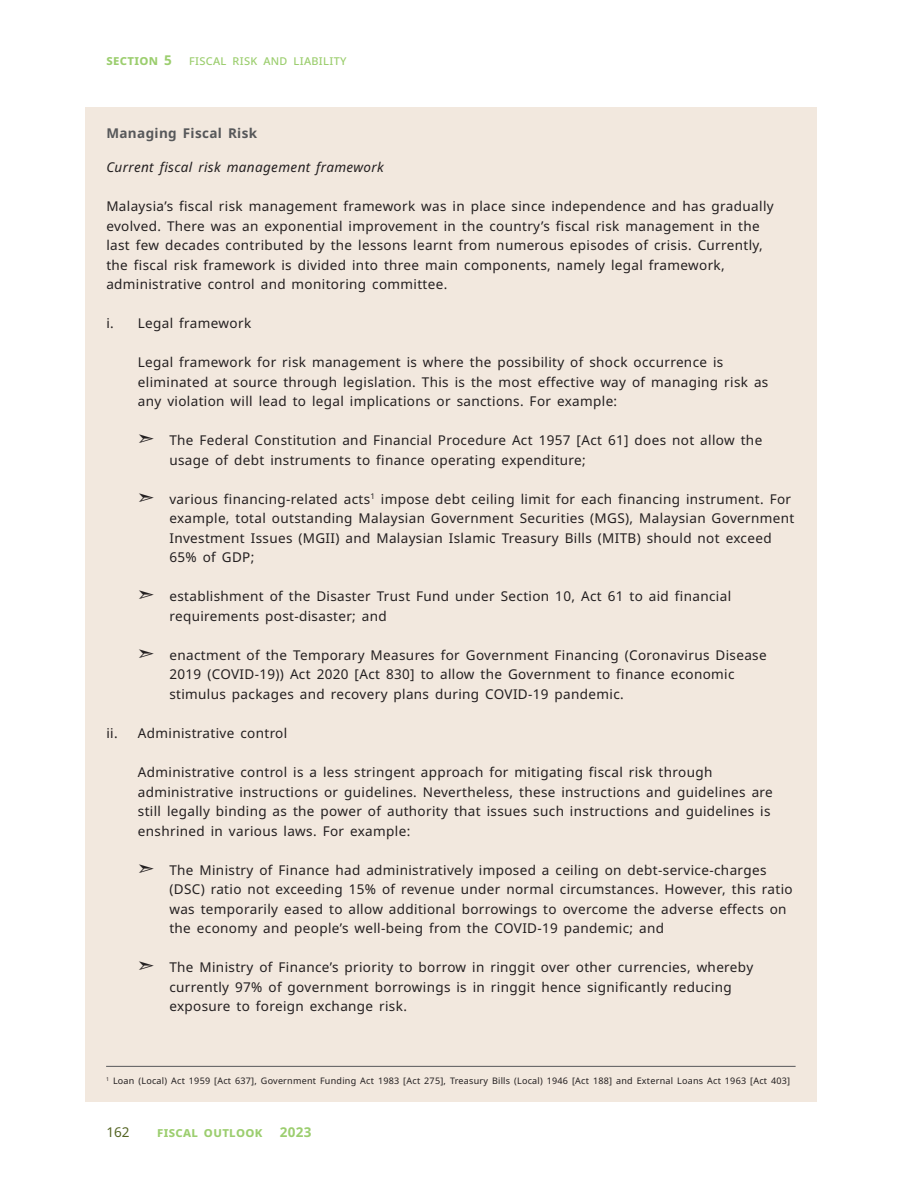
<style>
.page{position:relative;width:919px;height:1191px;background:#fff}
.page>*{position:absolute;margin:0;border:0;box-sizing:border-box;transform-origin:0 0}
.List_Paragraph{font:13.5px/19.5px "Noto Sans";letter-spacing:.025em;color:#231f20}
.t1{font:italic 13.5px "Noto Sans";letter-spacing:.025em;color:#231f20}
.t2{font:700 13.5px "Noto Sans";letter-spacing:.025em;color:#9cce6f}
.t3{font:13.5px "Noto Sans";letter-spacing:.025em;color:#9cce6f}
.t4{font:700 13.5px "Noto Sans";letter-spacing:.025em;color:#57585a}
.t5{font:13.5px "Noto Sans";color:#546423}
.t6{font:9px "Noto Sans";letter-spacing:.025em;color:#231f20}
.s1{font-family:"Meiryo";font-size:18px}
</style>
<div class="page">
<div style="left:85px;top:107px;width:731px;height:994px;background:#f2e8de"></div>
<hr style="left:106px;top:1066px;width:689px;height:1px;background:#57585a">
<p class="t2" style="left:106px;top:51px;width:67px">section 5</p>
<p class="t3" style="left:189px;top:51px;width:159px">fiscal risk and liability</p>
<p class="t4" style="left:106px;top:123px;width:152px">Managing Fiscal Risk</p>
<p class="t1" style="left:106px;top:158px;width:279px">Current fiscal risk management framework</p>
<p class="List_Paragraph" style="left:106px;top:197px;width:668px">Malaysia’s fiscal risk management framework was in place since independence and has gradually evolved. There was an exponential improvement in the country’s fiscal risk management in the last few decades contributed by the lessons learnt from numerous episodes of crisis. Currently, the fiscal risk framework is divided into three main components, namely legal framework, administrative control and monitoring committee.</p>
<p class="List_Paragraph" style="left:106px;top:314px;width:146px">i. Legal framework</p>
<p class="List_Paragraph" style="left:138px;top:353px;width:632px">Legal framework for risk management is where the possibility of shock occurrence is eliminated at source through legislation. This is the most effective way of managing risk as any violation will lead to legal implications or sanctions. For example:</p>
<p class="List_Paragraph" style="left:169px;top:431px;width:594px;text-indent:-32px"><span class="s1">➣</span> The Federal Constitution and Financial Procedure Act 1957 [Act 61] does not allow the usage of debt instruments to finance operating expenditure;</p>
<p class="List_Paragraph" style="left:169px;top:489px;width:626px;text-indent:-32px"><span class="s1">➣</span> various financing-related acts<sup>1</sup> impose debt ceiling limit for each financing instrument. For example, total outstanding Malaysian Government Securities (MGS), Malaysian Government Investment Issues (MGII) and Malaysian Islamic Treasury Bills (MITB) should not exceed 65% of GDP;</p>
<p class="List_Paragraph" style="left:169px;top:587px;width:563px;text-indent:-32px"><span class="s1">➣</span> establishment of the Disaster Trust Fund under Section 10, Act 61 to aid financial requirements post-disaster; and</p>
<p class="List_Paragraph" style="left:169px;top:645px;width:598px;text-indent:-32px"><span class="s1">➣</span> enactment of the Temporary Measures for Government Financing (Coronavirus Disease<br>2019 (COVID-19)) Act 2020 [Act 830] to allow the Government to finance economic stimulus packages and recovery plans during COVID-19 pandemic.</p>
<p class="List_Paragraph" style="left:106px;top:723px;width:182px">ii. Administrative control</p>
<p class="List_Paragraph" style="left:138px;top:762px;width:636px">Administrative control is a less stringent approach for mitigating fiscal risk through administrative instructions or guidelines. Nevertheless, these instructions and guidelines are still legally binding as the power of authority that issues such instructions and guidelines is enshrined in various laws. For example:</p>
<p class="List_Paragraph" style="left:169px;top:860px;width:625px;text-indent:-32px"><span class="s1">➣</span> The Ministry of Finance had administratively imposed a ceiling on debt-service-charges (DSC) ratio not exceeding 15% of revenue under normal circumstances. However, this ratio was temporarily eased to allow additional borrowings to overcome the adverse effects on the economy and people’s well-being from the COVID-19 pandemic; and</p>
<p class="List_Paragraph" style="left:169px;top:957px;width:585px;text-indent:-32px"><span class="s1">➣</span> The Ministry of Finance’s priority to borrow in ringgit over other currencies, whereby currently 97% of government borrowings is in ringgit hence significantly reducing exposure to foreign exchange risk.</p>
<p class="t6" style="left:106px;top:1074px;width:685px"><sup>1</sup> Loan (Local) Act 1959 [Act 637], Government Funding Act 1983 [Act 275], Treasury Bills (Local) 1946 [Act 188] and External Loans Act 1963 [Act 403]</p>
<p class="t5" style="left:106px;top:1123px;width:25px">162</p>
<p class="t2" style="left:157px;top:1123px;width:107px">fiscal outlook</p>
<p class="t2" style="left:280px;top:1123px;width:33px">2023</p>
</div>
